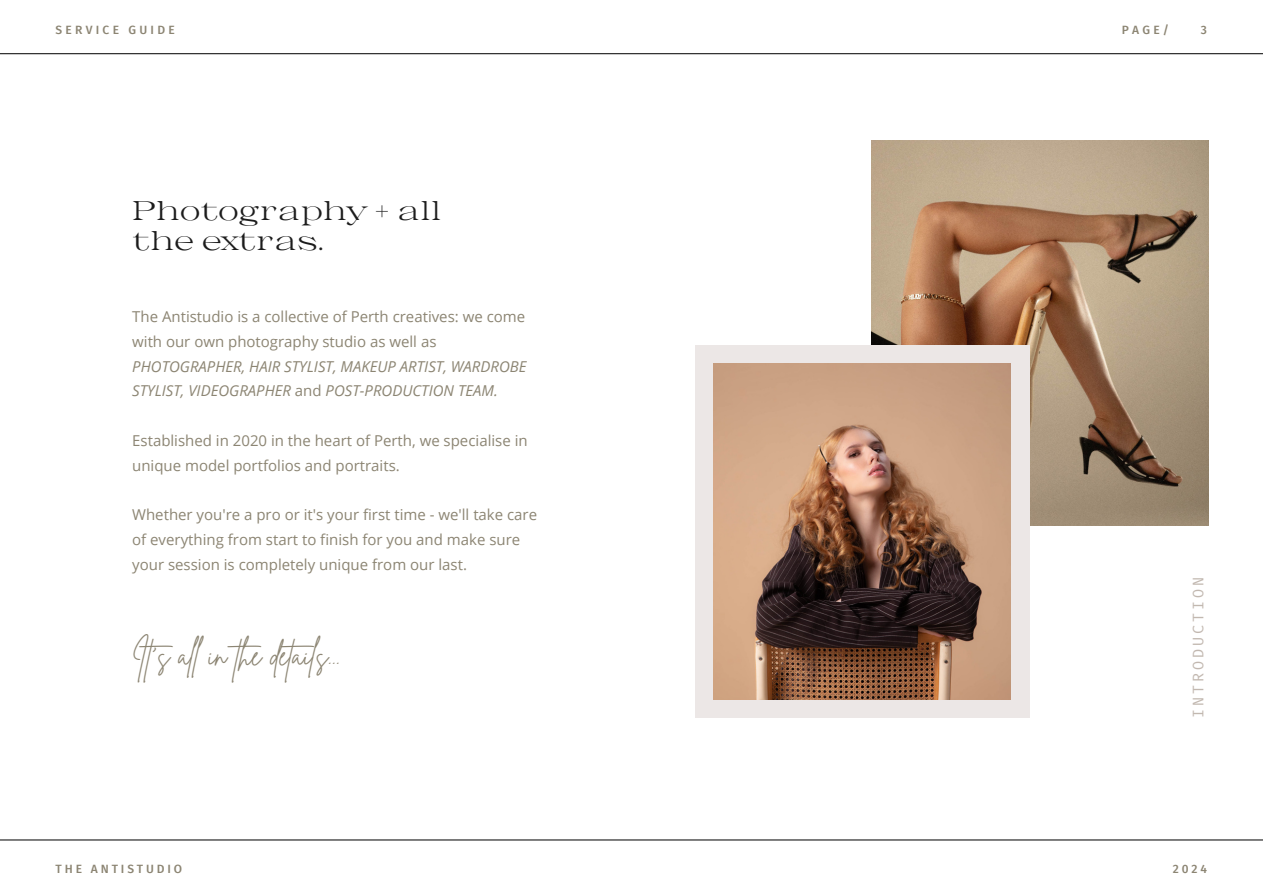
<style>
.page{position:relative;width:1263px;height:894px;background:#fff}
.page>*{position:absolute;margin:0;border:0;box-sizing:border-box;transform-origin:0 0}
.t1{font:30px "Brittany Signature";color:#8c8573}
.t2{font:27px/30.3px "Messapia";color:#1c1c1c}
.t3{font:15px/24.8px "Open Sans";color:#8c8573}
.t4{font:15px "Fira Mono";letter-spacing:.2em;color:#c2b8b0}
.t5{font:500 12px "Fira Sans";letter-spacing:.24em;color:#8c8573}
.t6{font:500 12px "Fira Sans";letter-spacing:.27em;color:#8c8573}
.s1{font-style:italic}
</style>
<div class="page">
<hr style="left:0;top:839px;width:1263px;height:1px;background:#1c1c1c">
<hr style="left:0;top:53px;width:1263px;height:1px;background:#1c1c1c">
<img style="left:872px;top:141px;width:336px;height:384px">
<div style="left:695px;top:345px;width:334px;height:372px;background:#ece7e6"></div>
<img style="left:714px;top:363px;width:297px;height:336px">
<p class="t6" style="left:56px;top:23px;width:121px">SERVICE GUIDE</p>
<p class="t5" style="left:1122px;top:23px;width:49px">PAGE/</p>
<p class="t5" style="left:1201px;top:23px;width:8px">3</p>
<p class="t2" style="left:132px;top:193px;width:311px">Photography + all the extras.</p>
<p class="t3" style="left:132px;top:304px;width:396px">The Antistudio is a collective of Perth creatives: we come with our own photography studio as well as <span class="s1">PHOTOGRAPHER, HAIR STYLIST, MAKEUP ARTIST, WARDROBE STYLIST, VIDEOGRAPHER</span> and <span class="s1">POST-PRODUCTION TEAM.</span></p>
<p class="t3" style="left:132px;top:427px;width:397px">Established in 2020 in the heart of Perth, we specialise in unique model portfolios and portraits.</p>
<p class="t3" style="left:132px;top:502px;width:406px">Whether you're a pro or it's your first time - we'll take care of everything from start to finish for you and make sure your session is completely unique from our last.</p>
<p class="t1" style="left:132px;top:635px;width:210px">It's al in the details...</p>
<p class="t4" style="left:1189px;top:717px;width:142px;rotate:-90deg">INTRODUCTION</p>
<p class="t5" style="left:56px;top:861px;width:128px">THE ANTISTUDIO</p>
<p class="t5" style="left:1173px;top:861px;width:36px">2024</p>
</div>
